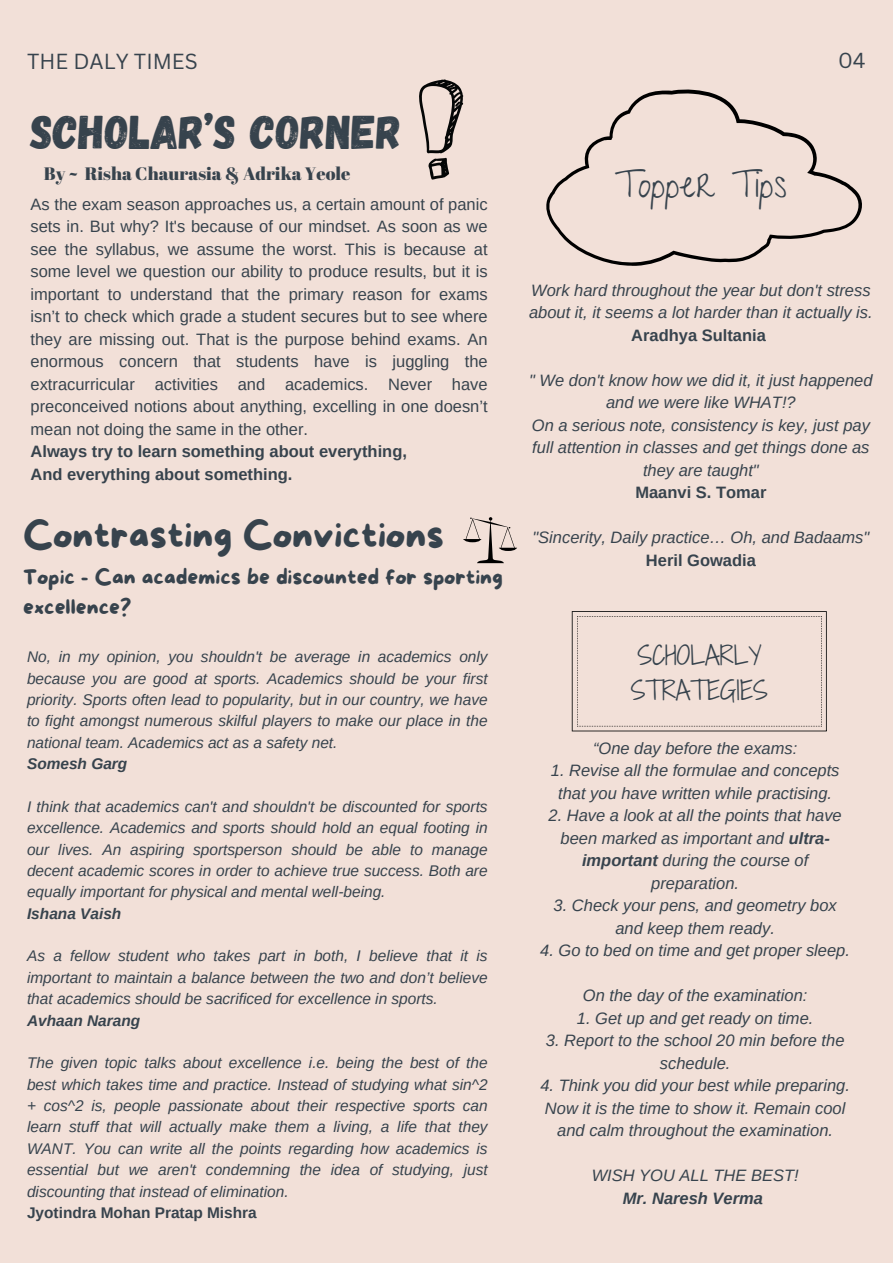
<style>
.page{position:relative;width:893px;height:1264px;background:#fff}
.page>*{position:absolute;margin:0;border:0;box-sizing:border-box;transform-origin:0 0}
.t1{font:47.25px "Gagalin";color:#37434d}
.t2{font:37.5px "Give You Glory";color:#37434d}
.t3{font:37.2px "More Sugar";color:#37434d}
.t4{font:24.9px/34.3px "Shadows Into Light Two";color:#37434d}
.t5{font:21.15px/29.2px "More Sugar";color:#37434d}
.t6{font:21.15px "Canva Sans";color:#37434d}
.t7{font:18px "Abril Fatface";color:#37434d}
.t8{font:italic 16.5px/22.5px "Arimo";color:#37434d;text-align:center}
.t9{font:16.5px/22.5px "Arimo";color:#37434d;text-align:justify}
.t10{font:700 16.5px "Arimo";color:#37434d}
.t11{font:italic 700 16.5px "Arimo";color:#37434d}
.t12{font:italic 15.45px/21.3px "Arimo";color:#37434d;text-align:justify}
.t13{font:italic 700 15.45px "Arimo";color:#37434d}
.t14{font:700 15.45px "Arimo";color:#37434d}
.s1{font-weight:700}
</style>
<div class="page">
<div style="left:0;top:0;width:892px;height:1262px;background:#f2e0d8"></div>
<svg style="left:546px;top:89px;width:316px;height:177px"></svg>
<svg style="left:571px;top:611px;width:255px;height:120px"></svg>
<svg style="left:419px;top:79px;width:44px;height:100px"></svg>
<svg style="left:463px;top:517px;width:54px;height:46px"></svg>
<p class="t6" style="left:27px;top:46px;width:172px">THE DALY TIMES</p>
<p class="t6" style="left:838px;top:46px;width:29px">04</p>
<p class="t1" style="left:31px;top:101px;width:373px">SCHOLAR’S CORNER</p>
<p class="t7" style="left:44px;top:161px;width:308px">By ~ Risha Chaurasia &amp; Adrika Yeole</p>
<p class="t9" style="left:31px;top:193px;width:458px">As the exam season approaches us, a certain amount of panic sets in. But why? It's because of our mindset. As soon as we see the syllabus, we assume the worst. This is because at some level we question our ability to produce results, but it is important to understand that the primary reason for exams isn’t to check which grade a student secures but to see where they are missing out. That is the purpose behind exams. An enormous concern that students have is juggling the extracurricular activities and academics. Never have preconceived notions about anything, excelling in one doesn’t mean not doing the same in the other.</p>
<p class="t10" style="left:31px;top:442px;width:378px">Always try to learn something about everything,</p>
<p class="t10" style="left:31px;top:464px;width:263px">And everything about something.</p>
<p class="t3" style="left:23px;top:515px;width:422px">Contrasting Convictions</p>
<p class="t5" style="left:23px;top:564px;width:481px">Topic - Can academics be discounted for sporting excellence?</p>
<p class="t12" style="left:27px;top:646px;width:462px">No, in my opinion, you shouldn't be average in academics only because you are good at sports. Academics should be your first priority. Sports often lead to popularity, but in our country, we have to fight amongst numerous skilful players to make our place in the national team. Academics act as a safety net.</p>
<p class="t13" style="left:27px;top:755px;width:102px">Somesh Garg</p>
<p class="t12" style="left:27px;top:795px;width:462px">I think that academics can't and shouldn't be discounted for sports excellence. Academics and sports should hold an equal footing in our lives. An aspiring sportsperson should be able to manage decent academic scores in order to achieve true success. Both are equally important for physical and mental well-being.</p>
<p class="t13" style="left:27px;top:904px;width:96px">Ishana Vaish</p>
<p class="t12" style="left:27px;top:945px;width:462px">As a fellow student who takes part in both, I believe that it is important to maintain a balance between the two and don’t believe that academics should be sacrificed for excellence in sports.</p>
<p class="t13" style="left:27px;top:1011px;width:115px">Avhaan Narang</p>
<p class="t12" style="left:27px;top:1052px;width:462px">The given topic talks about excellence i.e. being the best of the best which takes time and practice. Instead of studying what sin^2 + cos^2 is, people passionate about their respective sports can learn stuff that will actually make them a living, a life that they WANT. You can write all the points regarding how academics is essential but we aren't condemning the idea of studying, just discounting that instead of elimination.</p>
<p class="t14" style="left:27px;top:1203px;width:231px">Jyotindra Mohan Pratap Mishra</p>
<p class="t2" style="left:614px;top:162px;width:174px">Topper Tips</p>
<p class="t8" style="left:529px;top:279px;width:345px;text-align:left">Work hard throughout the year but don't stress about it, it seems a lot harder than it actually is.</p>
<p class="t10" style="left:631px;top:326px;width:136px">Aradhya Sultania</p>
<p class="t8" style="left:529px;top:369px;width:345px">" We don't know how we did it, it just happened and we were like WHAT!?</p>
<p class="t8" style="left:532px;top:414px;width:339px">On a serious note, consistency is key, just pay full attention in classes and get things done as they are taught"</p>
<p class="t10" style="left:635px;top:483px;width:132px">Maanvi S. Tomar</p>
<p class="t8" style="left:532px;top:526px;width:338px">"Sincerity, Daily practice… Oh, and Badaams"</p>
<p class="t10" style="left:646px;top:551px;width:111px">Heril Gowadia</p>
<p class="t4" style="left:630px;top:638px;width:139px">SCHOLARLY<br>STRATEGIES</p>
<p class="t8" style="left:593px;top:737px;width:206px">“One day before the exams:</p>
<p class="t8" style="left:551px;top:759px;width:290px">1. Revise all the formulae and concepts that you have written while practising.</p>
<p class="t8" style="left:548px;top:804px;width:295px">2. Have a look at all the points that have been marked as important and <span class="s1">ultra&shy;important</span> during the course of preparation.</p>
<p class="t8" style="left:553px;top:894px;width:284px">3. Check your pens, and geometry box and keep them ready.</p>
<p class="t8" style="left:540px;top:939px;width:311px">4. Go to bed on time and get proper sleep.</p>
<p class="t8" style="left:583px;top:984px;width:226px">On the day of the examination:</p>
<p class="t8" style="left:577px;top:1006px;width:238px">1. Get up and get ready on time.</p>
<p class="t8" style="left:546px;top:1029px;width:300px">3. Report to the school 20 min before the schedule.</p>
<p class="t8" style="left:540px;top:1074px;width:311px">4. Think you did your best while preparing.<br>Now it is the time to show it. Remain cool and calm throughout the examination.</p>
<p class="t8" style="left:591px;top:1164px;width:208px">WISH YOU ALL THE BEST!</p>
<p class="t11" style="left:622px;top:1188px;width:142px">Mr. Naresh Verma</p>
</div>
